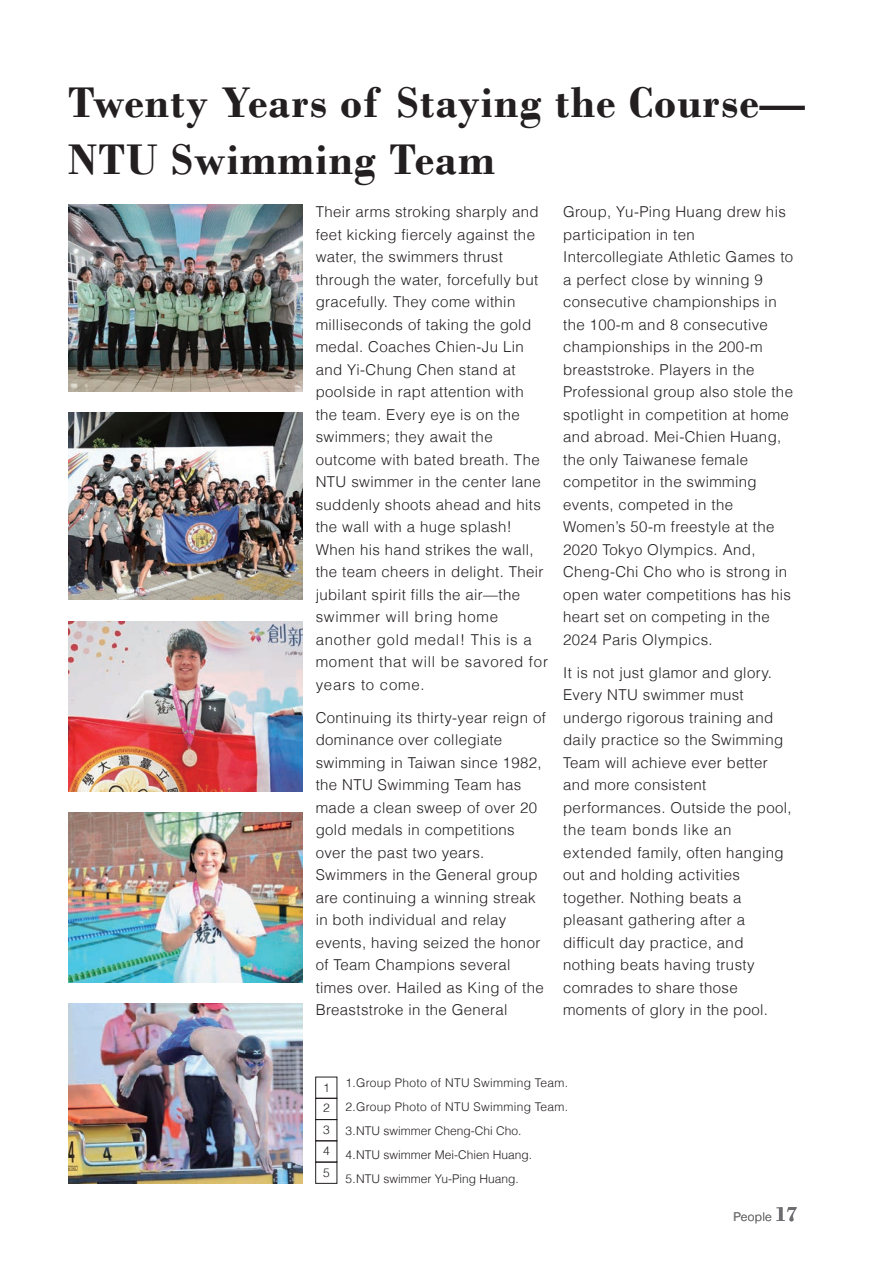
<style>
.page{position:relative;width:893px;height:1263px;background:#fff}
.page>*{position:absolute;margin:0;border:0;box-sizing:border-box;transform-origin:0 0}
.t1{font:700 45px/57px "Bodoni";letter-spacing:.025em;color:#231f20}
.t2{font:300 15px/22.5px "Helvetica LT";letter-spacing:.025em;color:#231f20}
.t3{font:300 12px/24px "Helvetica LT";color:#231f20}
.t4{font:300 12px "Helvetica LT";letter-spacing:.025em;color:#6c6d70}
.s1{font-family:"Bodoni";font-weight:700;font-size:21px}
</style>
<div class="page">
<img style="left:68px;top:812px;width:234px;height:170px">
<img style="left:68px;top:621px;width:234px;height:170px">
<img style="left:68px;top:1004px;width:234px;height:180px">
<img style="left:68px;top:413px;width:234px;height:187px">
<img style="left:68px;top:204px;width:234px;height:187px">
<div style="left:315px;top:1077px;width:22px;height:22px;border:1px solid #231f20"></div>
<div style="left:315px;top:1098px;width:22px;height:22px;border:1px solid #231f20"></div>
<div style="left:315px;top:1119px;width:22px;height:22px;border:1px solid #231f20"></div>
<div style="left:315px;top:1140px;width:22px;height:22px;border:1px solid #231f20"></div>
<div style="left:315px;top:1162px;width:22px;height:22px;border:1px solid #231f20"></div>
<h1 class="t1" style="left:68px;top:74px;width:738px">Twenty Years of Staying the Course—<br>NTU Swimming Team</h1>
<p class="t2" style="left:563px;top:201px;width:232px">Group, Yu-Ping Huang drew his participation in ten<br>Intercollegiate Athletic Games to a perfect close by winning 9 consecutive championships in the 100-m and 8 consecutive championships in the 200-m breaststroke. Players in the<br>Professional group also stole the spotlight in competition at home and abroad. Mei-Chien Huang, the only Taiwanese female competitor in the swimming events, competed in the<br>Women’s 50-m freestyle at the<br>2020 Tokyo Olympics. And,<br>Cheng-Chi Cho who is strong in open water competitions has his heart set on competing in the<br>2024 Paris Olympics.</p>
<p class="t2" style="left:563px;top:661px;width:230px">It is not just glamor and glory.<br>Every NTU swimmer must undergo rigorous training and daily practice so the Swimming<br>Team will achieve ever better and more consistent performances. Outside the pool, the team bonds like an extended family, often hanging out and holding activities together. Nothing beats a pleasant gathering after a difficult day practice, and nothing beats having trusty comrades to share those moments of glory in the pool.</p>
<p class="t2" style="left:316px;top:201px;width:234px">Their arms stroking sharply and feet kicking fiercely against the water, the swimmers thrust through the water, forcefully but gracefully. They come within milliseconds of taking the gold medal. Coaches Chien-Ju Lin and Yi-Chung Chen stand at poolside in rapt attention with the team. Every eye is on the swimmers; they await the outcome with bated breath. The<br>NTU swimmer in the center lane suddenly shoots ahead and hits the wall with a huge splash!<br>When his hand strikes the wall, the team cheers in delight. Their jubilant spirit fills the air—the swimmer will bring home another gold medal! This is a moment that will be savored for years to come.</p>
<p class="t2" style="left:316px;top:706px;width:232px">Continuing its thirty-year reign of dominance over collegiate swimming in Taiwan since 1982, the NTU Swimming Team has made a clean sweep of over 20 gold medals in competitions over the past two years.<br>Swimmers in the General group are continuing a winning streak in both individual and relay events, having seized the honor of Team Champions several times over. Hailed as King of the<br>Breaststroke in the General</p>
<p class="t3" style="left:323px;top:1077px;width:8px;line-height:20.7px">1<br>2</p>
<p class="t3" style="left:323px;top:1119px;width:8px;line-height:20.7px">3<br>4</p>
<p class="t3" style="left:323px;top:1160px;width:8px">5</p>
<p class="t3" style="left:345px;top:1071px;width:224px">1.Group Photo of NTU Swimming Team.<br>2.Group Photo of NTU Swimming Team.<br>3.NTU swimmer Cheng-Chi Cho.<br>4.NTU swimmer Mei-Chien Huang.<br>5.NTU swimmer Yu-Ping Huang.</p>
<p class="t4" style="left:733px;top:1210px;width:65px">People <span class="s1">17</span></p>
</div>
